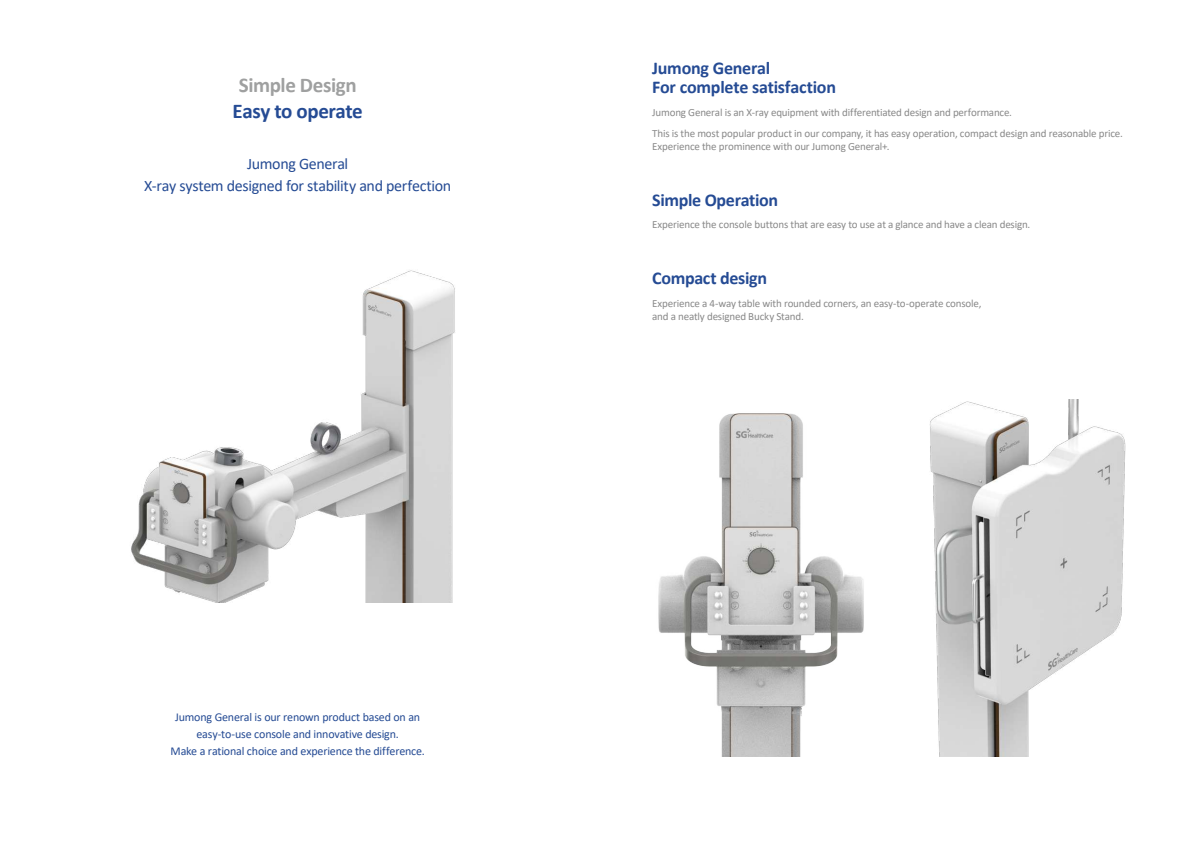
<style>
.page{position:relative;width:1191px;height:842px;background:#fff}
.page>*{position:absolute;margin:0;border:0;box-sizing:border-box;transform-origin:0 0}
.t1{font:700 21px "Calibri";letter-spacing:-.02em;color:#254b94}
.t2{font:700 21px "Calibri";letter-spacing:-.02em;color:#9fa0a0}
.t3{font:700 18px/19px "Calibri";letter-spacing:-.015em;color:#254b94}
.t4{font:16px/22px "Calibri";letter-spacing:-.02em;color:#254b94;text-align:center}
.t5{font:12px/17px "Calibri";letter-spacing:-.015em;color:#254b94;text-align:center}
.t6{font:11px/21.5px "Calibri";letter-spacing:-.015em;color:#898989}
</style>
<div class="page">
<img style="left:131px;top:270px;width:324px;height:333px">
<img style="left:658px;top:413px;width:206px;height:344px">
<img style="left:929px;top:399px;width:197px;height:358px">
<h1 class="t2" style="left:239px;top:70px;width:119px">Simple Design</h1>
<h1 class="t1" style="left:233px;top:96px;width:132px">Easy to operate</h1>
<h3 class="t4" style="left:144px;top:152px;width:308px">Jumong General<br>X-ray system designed for stability and perfection</h3>
<p class="t5" style="left:171px;top:708px;width:256px">Jumong General is our renown product based on an easy-to-use console and innovative design.<br>Make a rational choice and experience the difference.</p>
<h2 class="t3" style="left:652px;top:58px;width:185px">Jumong General<br>For complete satisfaction</h2>
<p class="t6" style="left:652px;top:101px;width:472px">Jumong General is an X-ray equipment with differentiated design and performance.<br>This is the most popular product in our company, it has easy operation, compact design and reasonable price.</p>
<p class="t6" style="left:652px;top:136px;width:239px">Experience the prominence with our Jumong General+.</p>
<h2 class="t3" style="left:652px;top:190px;width:127px">Simple Operation</h2>
<p class="t6" style="left:652px;top:214px;width:380px">Experience the console buttons that are easy to use at a glance and have a clean design.</p>
<h2 class="t3" style="left:652px;top:268px;width:116px">Compact design</h2>
<p class="t6" style="left:652px;top:296px;width:331px;line-height:13px">Experience a 4-way table with rounded corners, an easy-to-operate console, and a neatly designed Bucky Stand.</p>
</div>
